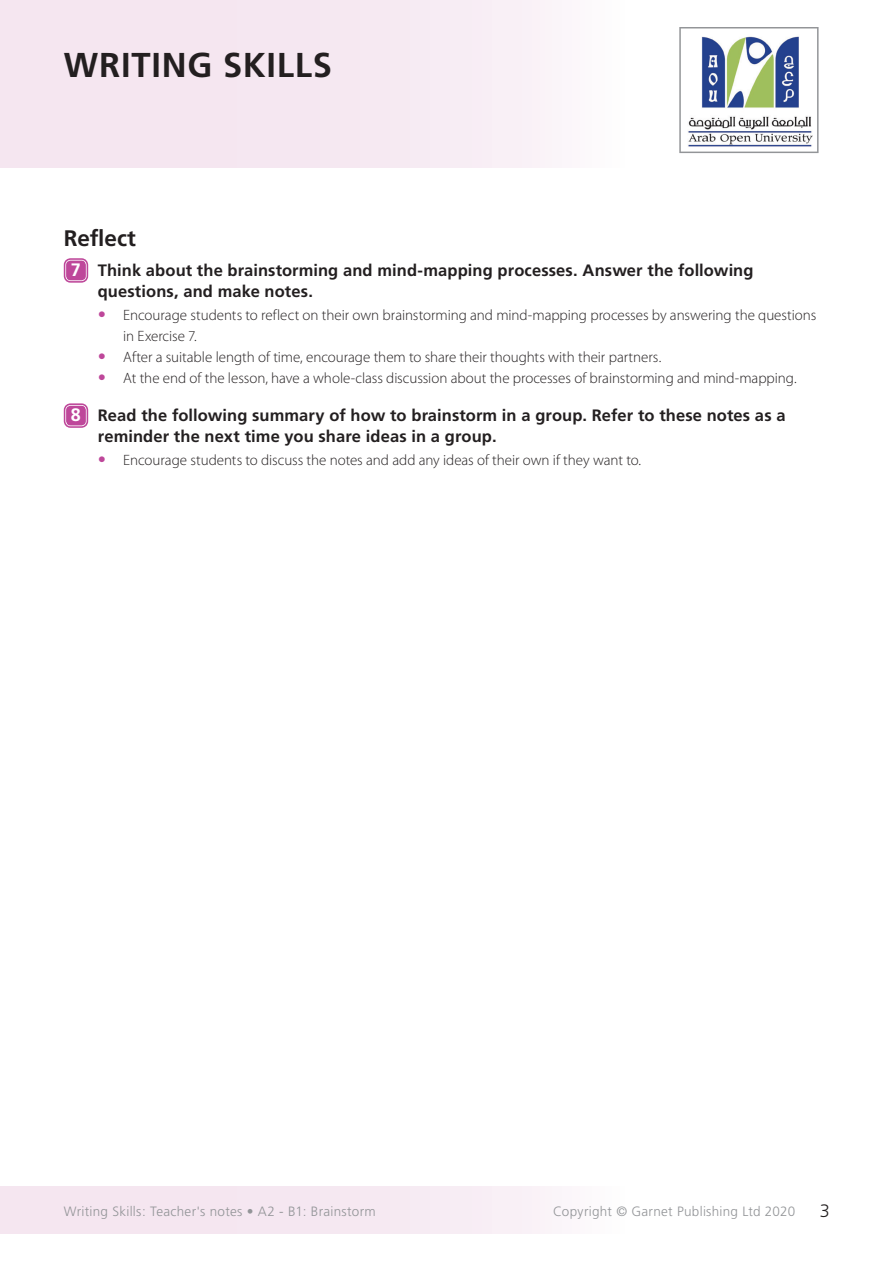
<style>
.page{position:relative;width:893px;height:1263px;background:#fff}
.page>*{position:absolute;margin:0;border:0;box-sizing:border-box;transform-origin:0 0}
.t1{font:700 34.5px "Frutiger";letter-spacing:.025em;color:#231f20}
.t2{font:700 22.5px "Frutiger";letter-spacing:-.005em;color:#231f20}
.t3{font:300 18px "Frutiger";color:#231f20}
.t4{font:700 16.5px/21px "Frutiger";letter-spacing:.005em;color:#231f20}
.t5{font:300 15px/21px "Myriad Pro";letter-spacing:-.005em;color:#231f20}
.t6{font:300 13.5px "Frutiger";letter-spacing:.02em;color:#939598}
.s1{font-size:18px;color:#fff}
.s2{font-family:"Frutiger";font-weight:700;font-size:16.5px;color:#be479a}
</style>
<div class="page">
<div style="left:0;top:0;width:624px;height:168px;background:linear-gradient(to right,#f3e1ed,#faf4f8)"></div>
<svg style="left:679px;top:27px;width:140px;height:126px"></svg>
<div style="left:66px;top:261px;width:20px;height:19px;background:#be479a;border-radius:4px"></div>
<div style="left:64px;top:258px;width:24px;height:25px;border:2px solid #be479a;border-radius:6px"></div>
<div style="left:67px;top:261px;width:18px;height:18px;border:2px solid #be479a;border-radius:3px"></div>
<div style="left:66px;top:406px;width:20px;height:19px;background:#be479a;border-radius:4px"></div>
<div style="left:64px;top:403px;width:24px;height:25px;border:2px solid #be479a;border-radius:6px"></div>
<div style="left:67px;top:406px;width:18px;height:19px;border:2px solid #be479a;border-radius:3px"></div>
<div style="left:0;top:1186px;width:624px;height:47px;background:linear-gradient(to right,#f3e1ed,#faf4f8)"></div>
<h1 class="t1" style="left:64px;top:45px;width:270px">WRITING SKILLS</h1>
<h2 class="t2" style="left:64px;top:225px;width:74px">Reflect</h2>
<p class="t4" style="left:98px;top:260px;width:657px;text-indent:-27px"><span class="s1">7</span> Think about the brainstorming and mind-mapping processes. Answer the following questions, and make notes.</p>
<p class="t5" style="left:123px;top:304px;width:695px;text-indent:-26px"><span class="s2">•</span> Encourage students to reflect on their own brainstorming and mind-mapping processes by answering the questions in Exercise 7.</p>
<p class="t5" style="left:98px;top:346px;width:565px"><span class="s2">•</span> After a suitable length of time, encourage them to share their thoughts with their partners.</p>
<p class="t5" style="left:98px;top:367px;width:700px"><span class="s2">•</span> At the end of the lesson, have a whole-class discussion about the processes of brainstorming and mind-mapping.</p>
<p class="t4" style="left:98px;top:405px;width:689px;text-indent:-27px"><span class="s1">8</span> Read the following summary of how to brainstorm in a group. Refer to these notes as a reminder the next time you share ideas in a group.</p>
<p class="t5" style="left:98px;top:450px;width:545px"><span class="s2">•</span> Encourage students to discuss the notes and add any ideas of their own if they want to.</p>
<p class="t6" style="left:64px;top:1204px;width:313px">Writing Skills: Teacher's notes • A2 - B1: Brainstorm</p>
<p class="t6" style="left:553px;top:1204px;width:244px">Copyright © Garnet Publishing Ltd 2020</p>
<p class="t3" style="left:820px;top:1200px;width:12px">3</p>
</div>
